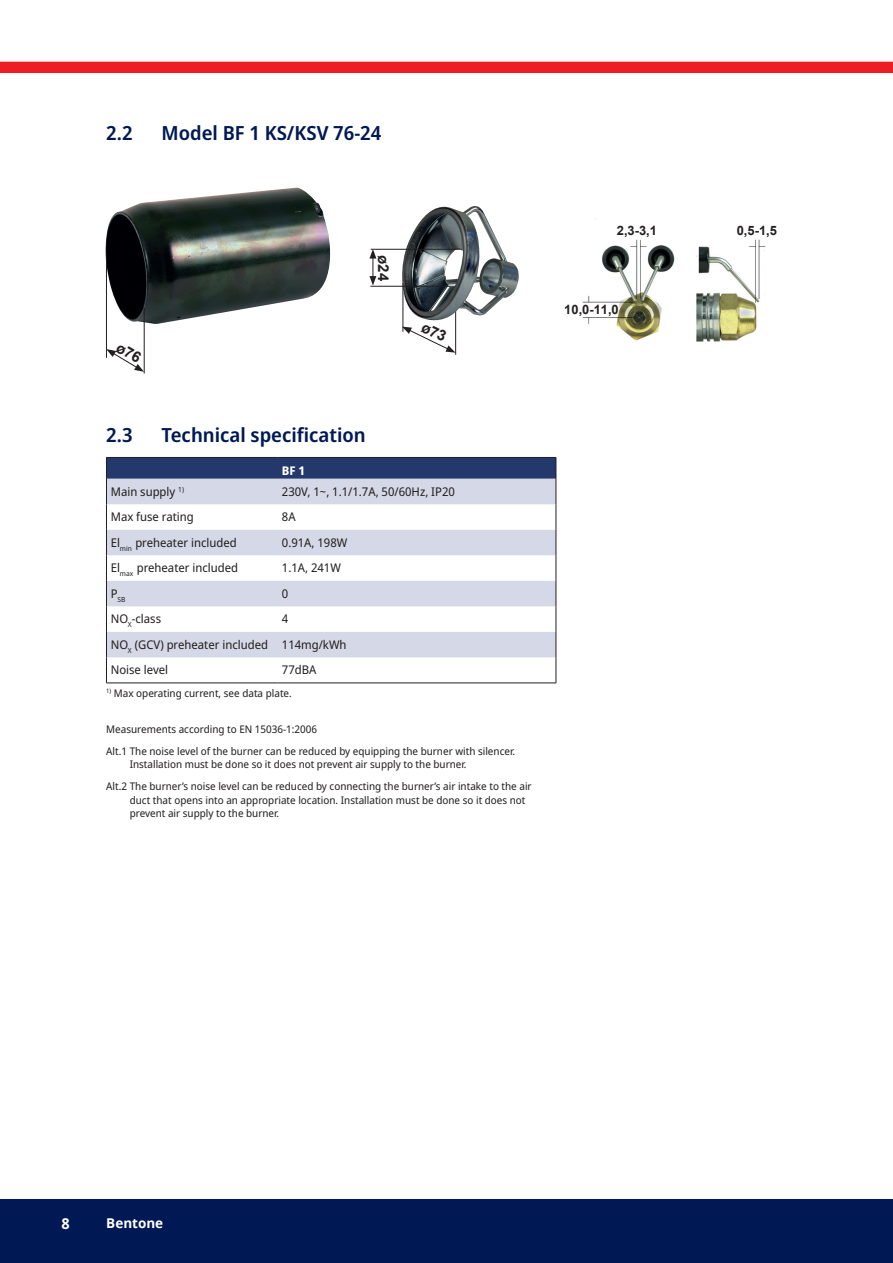
<style>
.page{position:relative;width:893px;height:1263px;background:#fff}
.page>*{position:absolute;margin:0;border:0;box-sizing:border-box;transform-origin:0 0}
.t1{font:600 19.5px "Noto Sans Display";color:#001954}
.t2{font:700 15px "Arial";color:#231f20}
.t3{font:700 15px "Noto Sans";color:#fff}
.t4{font:700 13.5px "Noto Sans";color:#fff}
.t5{font:700 12.9px "Arial";color:#231f20}
.t6{font:12px/25.5px "Noto Sans Display";color:#231f20}
.t7{font:700 12px "Noto Sans Display";color:#fff}
.t8{font:10.5px/22px "Noto Sans Display";color:#231f20}
.t9{font:7.05px "Noto Sans Display";color:#231f20}
</style>
<div class="page">
<div style="left:0;top:1199px;width:893px;height:64px;background:#001954"></div>
<div style="left:0;top:62px;width:893px;height:11px;background:#ee1d23"></div>
<hr style="left:403px;top:283px;width:1px;height:49px;background:#231f20">
<hr style="left:455px;top:293px;width:1px;height:62px;background:#231f20">
<svg style="left:369px;top:249px;width:7px;height:37px"></svg>
<img style="left:401px;top:206px;width:118px;height:116px">
<hr style="left:371px;top:249px;width:91px;height:1px;background:#231f20">
<hr style="left:370px;top:286px;width:84px;height:1px;background:#231f20">
<img style="left:106px;top:188px;width:225px;height:136px">
<hr style="left:144px;top:308px;width:1px;height:65px;background:#231f20">
<hr style="left:106px;top:258px;width:1px;height:100px;background:#231f20">
<img style="left:582px;top:218px;width:184px;height:124px">
<svg style="left:106px;top:457px;width:451px;height:226px"></svg>
<hr style="left:106px;top:683px;width:172px;height:1px;background:#231f20">
<hr style="left:278px;top:683px;width:278px;height:1px;background:#231f20">
<svg style="left:402px;top:324px;width:53px;height:29px"></svg>
<svg style="left:106px;top:344px;width:38px;height:28px"></svg>
<h1 class="t1" style="left:106px;top:125px;width:28px">2.2</h1>
<h1 class="t1" style="left:162px;top:125px;width:221px">Model BF 1 KS/KSV 76-24</h1>
<h2 class="t2" style="left:389px;top:255px;width:27px;rotate:90deg">ø24</h2>
<p class="t5" style="left:617px;top:225px;width:42px">2,3-3,1</p>
<p class="t5" style="left:737px;top:226px;width:42px">0,5-1,5</p>
<p class="t5" style="left:564px;top:304px;width:56px">10,0-11,0</p>
<h1 class="t1" style="left:106px;top:427px;width:28px">2.3</h1>
<h1 class="t1" style="left:162px;top:421px;width:206px">Technical specification</h1>
<p class="t7" style="left:282px;top:465px;width:25px">BF 1</p>
<p class="t6" style="left:111px;top:479px;width:75px">Main supply <sup>1)</sup></p>
<p class="t6" style="left:282px;top:479px;width:175px">230V, 1~, 1.1/1.7A, 50/60Hz, IP20</p>
<p class="t6" style="left:111px;top:504px;width:85px">Max fuse rating</p>
<p class="t6" style="left:282px;top:505px;width:15px">8A</p>
<p class="t6" style="left:111px;top:530px;width:127px">El<sub>min</sub> preheater included</p>
<p class="t6" style="left:282px;top:530px;width:67px">0.91A, 198W</p>
<p class="t6" style="left:111px;top:555px;width:129px">El<sub>max</sub> preheater included</p>
<p class="t6" style="left:282px;top:555px;width:61px">1.1A, 241W</p>
<p class="t9" style="left:111px;top:596px;width:16px"><sup>P</sup>SB</p>
<p class="t6" style="left:282px;top:581px;width:8px">0</p>
<p class="t6" style="left:111px;top:607px;width:52px">NO<sub>X</sub>-class</p>
<p class="t6" style="left:111px;top:607px;width:237px;text-indent:171px">4<br>NO<sub>X</sub> (GCV) preheater included 114mg/kWh<br>Noise level</p>
<p class="t6" style="left:282px;top:659px;width:36px">77dBA</p>
<p class="t8" style="left:106px;top:682px;width:187px"><sup>1)</sup> Max operating current, see data plate.</p>
<p class="t8" style="left:106px;top:718px;width:410px">Measurements according to EN 15036-1:2006<br>Alt.1 The noise level of the burner can be reduced by equipping the burner with silencer.</p>
<p class="t8" style="left:106px;top:753px;width:427px;text-indent:23px">Installation must be done so it does not prevent air supply to the burner.<br>Alt.2 The burner’s noise level can be reduced by connecting the burner’s air intake to the air</p>
<p class="t8" style="left:130px;top:793px;width:397px;line-height:13.5px">duct that opens into an appropriate location. Installation must be done so it does not prevent air supply to the burner.</p>
<h2 class="t3" style="left:62px;top:1217px;width:10px">8</h2>
<p class="t4" style="left:106px;top:1216px;width:58px">Bentone</p>
</div>
